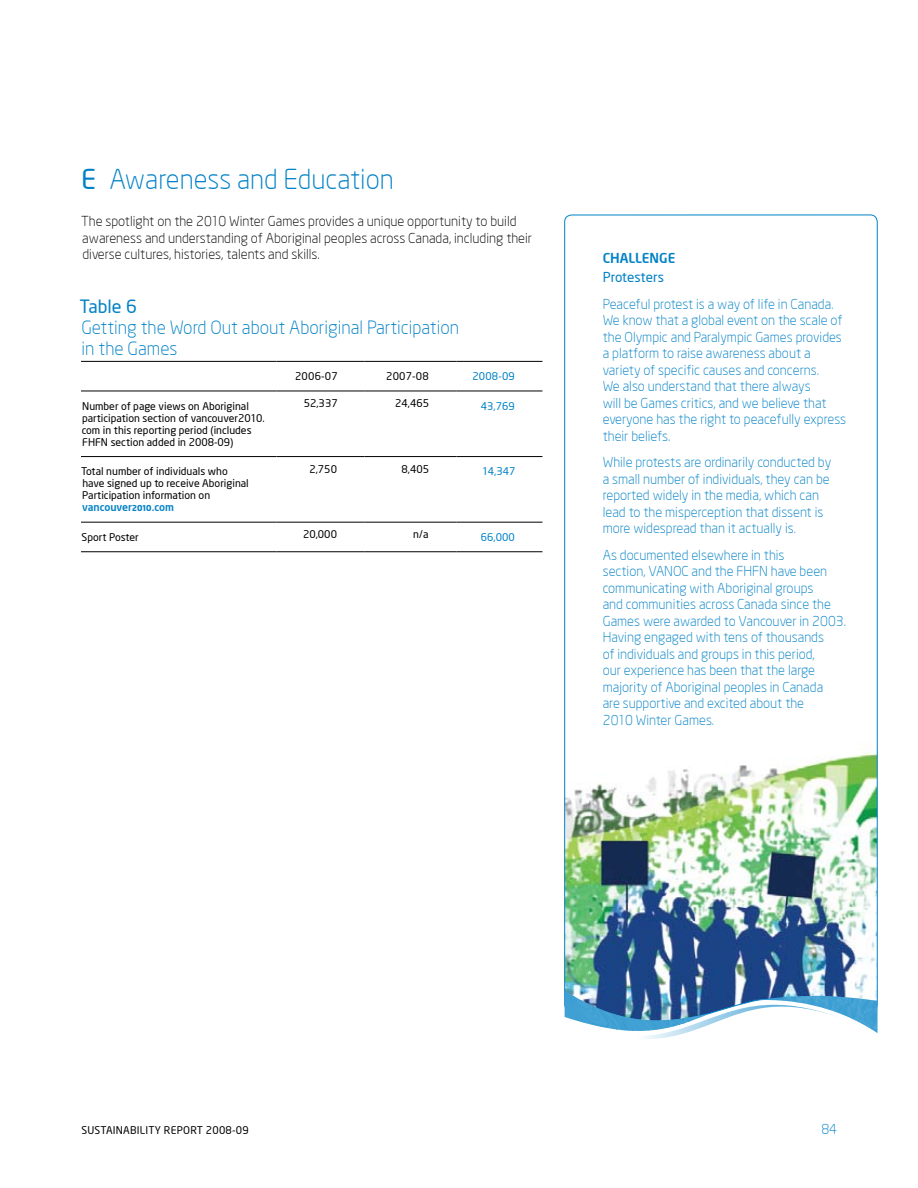
<style>
.page{position:relative;width:918px;height:1188px;background:#fff}
.page>*{position:absolute;margin:0;border:0;box-sizing:border-box;transform-origin:0 0}
.t1{font:300 27px "Neo Sans Two";color:#0081c6}
.t2{font:300 18px/21px "Neo Sans Two";color:#0081c6}
.t3{font:18px "Neo Sans Two";color:#0081c6}
.t4{font:300 13.5px/16.5px "Neo Sans Two";color:#0081c6}
.t5{font:300 13.5px/16.5px "Neo Sans Two";color:#000}
.t6{font:13.5px "Neo Sans Two";color:#0081c6}
.t7{font:500 13.5px "Neo Sans Two";color:#0081c6}
.t8{font:10.5px/12px "Neo Sans Two";color:#000}
.t9{font:10.5px "Neo Sans Two";color:#0081c6}
.t10{font:500 10.5px "Neo Sans Two";color:#0081c6}
.s1{font-weight:400}
</style>
<div class="page">
<hr style="left:81px;top:361px;width:196px;height:1px;background:#000">
<hr style="left:277px;top:361px;width:88px;height:1px;background:#000">
<hr style="left:365px;top:361px;width:91px;height:1px;background:#000">
<hr style="left:81px;top:391px;width:196px;height:1px;background:#000">
<hr style="left:81px;top:456px;width:196px;height:1px;background:#000">
<hr style="left:81px;top:522px;width:196px;height:1px;background:#000">
<hr style="left:81px;top:551px;width:196px;height:1px;background:#000">
<hr style="left:456px;top:551px;width:86px;height:1px;background:#000">
<hr style="left:456px;top:361px;width:86px;height:1px;background:#000">
<hr style="left:277px;top:391px;width:88px;height:1px;background:#000">
<hr style="left:365px;top:391px;width:91px;height:1px;background:#000">
<hr style="left:456px;top:391px;width:86px;height:1px;background:#000">
<hr style="left:277px;top:456px;width:88px;height:1px;background:#000">
<hr style="left:365px;top:456px;width:91px;height:1px;background:#000">
<hr style="left:456px;top:456px;width:86px;height:1px;background:#000">
<hr style="left:277px;top:522px;width:88px;height:1px;background:#000">
<hr style="left:365px;top:522px;width:91px;height:1px;background:#000">
<hr style="left:456px;top:522px;width:86px;height:1px;background:#000">
<hr style="left:277px;top:551px;width:88px;height:1px;background:#000">
<hr style="left:365px;top:551px;width:91px;height:1px;background:#000">
<svg style="left:564px;top:215px;width:314px;height:808px"></svg>
<svg style="left:565px;top:989px;width:312px;height:50px"></svg>
<h1 class="t1" style="left:81px;top:163px;width:314px"><span class="s1">E</span> Awareness and Education</h1>
<p class="t5" style="left:81px;top:213px;width:452px">The spotlight on the 2010 Winter Games provides a unique opportunity to build awareness and understanding of Aboriginal peoples across Canada, including their diverse cultures, histories, talents and skills.</p>
<h2 class="t3" style="left:79px;top:296px;width:59px">Table 6</h2>
<h2 class="t2" style="left:82px;top:317px;width:379px">Getting the Word Out about Aboriginal Participation in the Games</h2>
<p class="t8" style="left:295px;top:370px;width:44px">2006-07</p>
<p class="t8" style="left:386px;top:370px;width:44px">2007-08</p>
<p class="t9" style="left:472px;top:370px;width:44px">2008-09</p>
<p class="t8" style="left:82px;top:400px;width:184px">Number of page views on Aboriginal participation section of vancouver2010. com in this reporting period (includes FHFN section added in 2008-09)</p>
<p class="t8" style="left:304px;top:397px;width:36px">52,337</p>
<p class="t8" style="left:395px;top:397px;width:36px">24,465</p>
<p class="t9" style="left:481px;top:399px;width:36px">43,769</p>
<p class="t8" style="left:81px;top:465px;width:169px">Total number of individuals who have signed up to receive Aboriginal<br>Participation information on</p>
<p class="t10" style="left:82px;top:501px;width:94px">vancouver~.com</p>
<p class="t8" style="left:309px;top:463px;width:29px">2,750</p>
<p class="t8" style="left:402px;top:463px;width:29px">8,405</p>
<p class="t9" style="left:483px;top:465px;width:34px">14,347</p>
<p class="t8" style="left:82px;top:531px;width:59px">Sport Poster</p>
<p class="t8" style="left:303px;top:528px;width:36px">20,000</p>
<p class="t8" style="left:413px;top:528px;width:17px">n/a</p>
<p class="t9" style="left:481px;top:531px;width:36px">66,000</p>
<p class="t7" style="left:603px;top:250px;width:17px">Challenge</p>
<p class="t6" style="left:603px;top:269px;width:63px">Protesters</p>
<p class="t4" style="left:603px;top:295px;width:245px">Peaceful protest is a way of life in Canada.<br>We know that a global event on the scale of the Olympic and Paralympic Games provides a platform to raise awareness about a variety of specific causes and concerns.<br>We also understand that there always<br>will be Games critics, and we believe that everyone has the right to peacefully express their beliefs.</p>
<p class="t4" style="left:603px;top:454px;width:230px">While protests are ordinarily conducted by a small number of individuals, they can be reported widely in the media, which can lead to the misperception that dissent is more widespread than it actually is.</p>
<p class="t4" style="left:603px;top:547px;width:245px">As documented elsewhere in this<br>section, VANOC and the FHFN have been communicating with Aboriginal groups<br>and communities across Canada since the Games were awarded to Vancouver in 2003.<br>Having engaged with tens of thousands<br>of individuals and groups in this period,<br>our experience has been that the large majority of Aboriginal peoples in Canada<br>are supportive and excited about the<br>2010 Winter Games.</p>
<p class="t8" style="left:81px;top:1124px;width:13px">Sustaina</p>
<p class="t8" style="left:130px;top:1124px;width:12px">bilit</p>
<p class="t8" style="left:155px;top:1124px;width:24px">y Report</p>
<p class="t8" style="left:206px;top:1124px;width:44px">2008-09</p>
<p class="t4" style="left:821px;top:1121px;width:17px">84</p>
</div>
